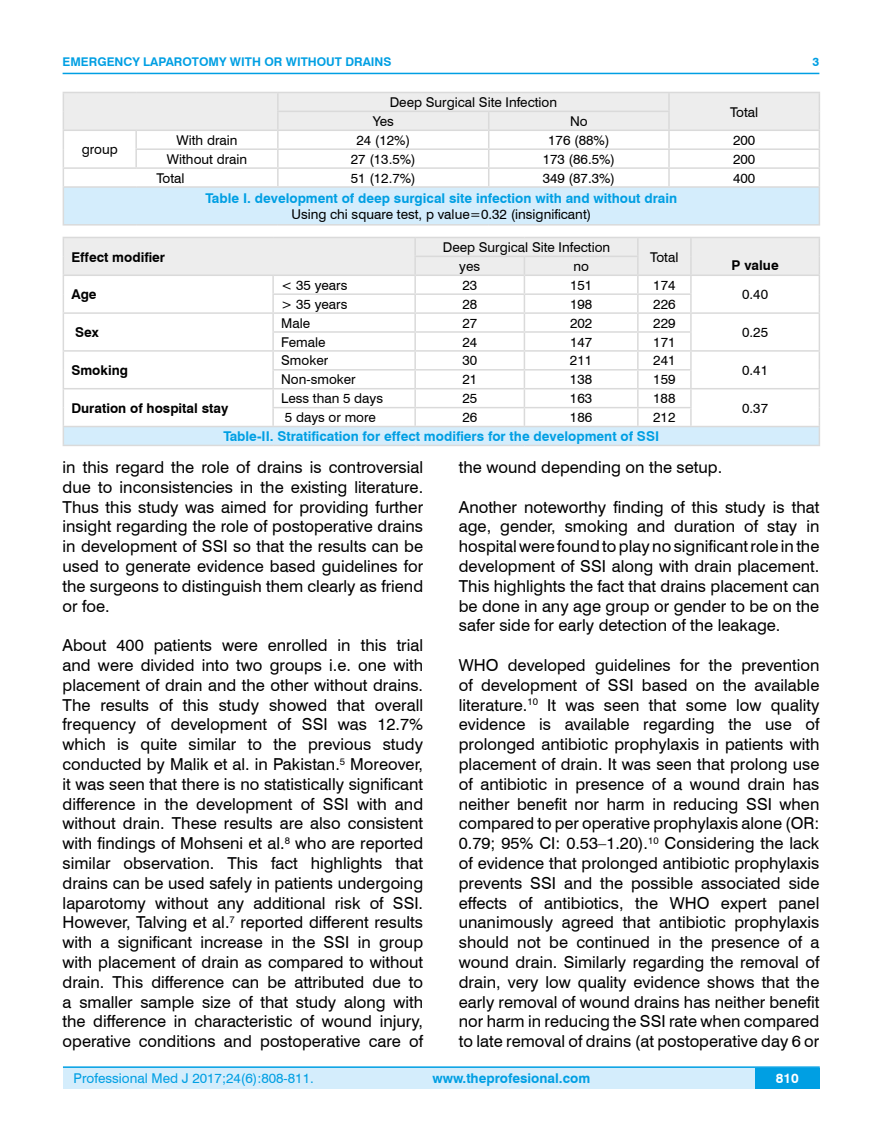
<style>
.page{position:relative;width:882px;height:1145px;background:#fff}
.page>*{position:absolute;margin:0;border:0;box-sizing:border-box;transform-origin:0 0}
.t1{font:16.5px/19.8px "Swiss 721 BT";color:#000;text-align:justify}
.t2{font:13.5px "Swiss 721 BT";color:#000}
.t3{font:700 13.5px "Swiss 721 BT";color:#009fe3}
.t4{font:700 13.5px "Swiss 721 BT";color:#000}
.t5{font:13.5px "Swiss 721 BT";color:#009fe3}
.t6{font:700 13.5px "Swiss 721 BT";color:#fff}
.t7{font:700 12px "Swiss 721 BT";color:#009fe3}
</style>
<div class="page">
<div style="left:63px;top:1067px;width:756px;height:21px;background:#d4edfc"></div>
<hr style="left:63px;top:1066px;width:756px;height:2px;background:#009fe3">
<div style="left:754px;top:1068px;width:65px;height:20px;background:#009fe3"></div>
<hr style="left:63px;top:73px;width:756px;height:1px;background:#009fe3">
<div style="left:63px;top:187px;width:756px;height:38px;background:#d4edfc"></div>
<svg style="left:63px;top:92px;width:756px;height:94px"></svg>
<hr style="left:63px;top:186px;width:73px;height:2px;background:#dadada">
<hr style="left:63px;top:188px;width:1px;height:36px;background:#dadada">
<hr style="left:136px;top:186px;width:142px;height:2px;background:#dadada">
<hr style="left:278px;top:186px;width:210px;height:2px;background:#dadada">
<hr style="left:488px;top:186px;width:180px;height:2px;background:#dadada">
<hr style="left:668px;top:186px;width:151px;height:2px;background:#dadada">
<hr style="left:818px;top:188px;width:1px;height:36px;background:#dadada">
<hr style="left:63px;top:224px;width:73px;height:1px;background:#dadada">
<hr style="left:136px;top:224px;width:142px;height:1px;background:#dadada">
<hr style="left:278px;top:224px;width:210px;height:1px;background:#dadada">
<hr style="left:488px;top:224px;width:180px;height:1px;background:#dadada">
<hr style="left:668px;top:224px;width:151px;height:1px;background:#dadada">
<svg style="left:63px;top:237px;width:756px;height:208px"></svg>
<hr style="left:63px;top:445px;width:210px;height:1px;background:#dadada">
<hr style="left:273px;top:445px;width:142px;height:1px;background:#dadada">
<hr style="left:415px;top:445px;width:109px;height:1px;background:#dadada">
<hr style="left:524px;top:445px;width:113px;height:1px;background:#dadada">
<hr style="left:637px;top:445px;width:53px;height:1px;background:#dadada">
<hr style="left:690px;top:445px;width:129px;height:1px;background:#dadada">
<p class="t7" style="left:63px;top:53px;width:330px">EMERGENCY LAPAROTOMY WITH OR WITHOUT DRAINS</p>
<p class="t2" style="left:389px;top:93px;width:169px">Deep Surgical Site Infection</p>
<p class="t2" style="left:372px;top:112px;width:22px">Yes</p>
<p class="t2" style="left:569px;top:112px;width:19px">No</p>
<p class="t2" style="left:729px;top:102px;width:30px">Total</p>
<p class="t2" style="left:176px;top:131px;width:63px">With drain</p>
<p class="t2" style="left:356px;top:131px;width:55px">24 (12%)</p>
<p class="t2" style="left:548px;top:131px;width:63px">176 (88%)</p>
<p class="t2" style="left:732px;top:131px;width:24px">200</p>
<p class="t2" style="left:167px;top:150px;width:82px">Without drain</p>
<p class="t2" style="left:350px;top:150px;width:66px">27 (13.5%)</p>
<p class="t2" style="left:542px;top:150px;width:74px">173 (86.5%)</p>
<p class="t2" style="left:732px;top:150px;width:24px">200</p>
<p class="t2" style="left:156px;top:169px;width:30px">Total</p>
<p class="t2" style="left:350px;top:169px;width:66px">51 (12.7%)</p>
<p class="t2" style="left:542px;top:169px;width:74px">349 (87.3%)</p>
<p class="t2" style="left:732px;top:169px;width:24px">400</p>
<p class="t3" style="left:205px;top:189px;width:473px">Table I. development of deep surgical site infection with and without drain</p>
<p class="t2" style="left:291px;top:205px;width:301px">Using chi square test, p value=0.32 (insignificant)</p>
<p class="t4" style="left:71px;top:247px;width:95px">Effect modifier</p>
<p class="t2" style="left:82px;top:140px;width:38px">group</p>
<p class="t2" style="left:442px;top:238px;width:169px">Deep Surgical Site Infection</p>
<p class="t2" style="left:650px;top:247px;width:30px">Total</p>
<p class="t2" style="left:459px;top:257px;width:22px">yes</p>
<p class="t2" style="left:573px;top:257px;width:17px">no</p>
<p class="t4" style="left:731px;top:255px;width:49px">P value</p>
<p class="t4" style="left:71px;top:285px;width:27px">Age</p>
<p class="t4" style="left:75px;top:323px;width:25px">Sex</p>
<p class="t4" style="left:71px;top:361px;width:58px">Smoking</p>
<p class="t2" style="left:281px;top:276px;width:68px">&lt; 35 years</p>
<p class="t2" style="left:462px;top:276px;width:16px">23</p>
<p class="t2" style="left:569px;top:276px;width:24px">151</p>
<p class="t2" style="left:653px;top:276px;width:24px">174</p>
<p class="t2" style="left:281px;top:295px;width:68px">&gt; 35 years</p>
<p class="t2" style="left:462px;top:295px;width:16px">28</p>
<p class="t2" style="left:569px;top:295px;width:24px">198</p>
<p class="t2" style="left:653px;top:295px;width:24px">226</p>
<p class="t2" style="left:281px;top:313px;width:30px">Male</p>
<p class="t2" style="left:462px;top:313px;width:16px">27</p>
<p class="t2" style="left:569px;top:313px;width:24px">202</p>
<p class="t2" style="left:653px;top:313px;width:24px">229</p>
<p class="t2" style="left:281px;top:332px;width:46px">Female</p>
<p class="t2" style="left:462px;top:332px;width:16px">24</p>
<p class="t2" style="left:569px;top:332px;width:24px">147</p>
<p class="t2" style="left:653px;top:332px;width:24px">171</p>
<p class="t2" style="left:281px;top:351px;width:48px">Smoker</p>
<p class="t2" style="left:462px;top:351px;width:16px">30</p>
<p class="t2" style="left:569px;top:351px;width:24px">211</p>
<p class="t2" style="left:653px;top:351px;width:24px">241</p>
<p class="t2" style="left:281px;top:370px;width:76px">Non-smoker</p>
<p class="t2" style="left:462px;top:370px;width:16px">21</p>
<p class="t2" style="left:569px;top:370px;width:24px">138</p>
<p class="t2" style="left:653px;top:370px;width:24px">159</p>
<p class="t2" style="left:281px;top:389px;width:103px">Less than 5 days</p>
<p class="t2" style="left:462px;top:389px;width:16px">25</p>
<p class="t2" style="left:569px;top:389px;width:24px">163</p>
<p class="t2" style="left:653px;top:389px;width:24px">188</p>
<p class="t4" style="left:71px;top:398px;width:158px">Duration of hospital stay</p>
<p class="t2" style="left:285px;top:408px;width:93px">5 days or more</p>
<p class="t2" style="left:462px;top:408px;width:16px">26</p>
<p class="t2" style="left:569px;top:408px;width:24px">186</p>
<p class="t2" style="left:653px;top:408px;width:24px">212</p>
<p class="t3" style="left:223px;top:427px;width:437px">Table-II. Stratification for effect modifiers for the development of SSI</p>
<p class="t2" style="left:741px;top:285px;width:27px">0.40</p>
<p class="t2" style="left:741px;top:323px;width:27px">0.25</p>
<p class="t2" style="left:741px;top:361px;width:27px">0.41</p>
<p class="t2" style="left:741px;top:399px;width:27px">0.37</p>
<p class="t7" style="left:812px;top:53px;width:8px">3</p>
<p class="t1" style="left:63px;top:456px;width:362px">in this regard the role of drains is controversial due to inconsistencies in the existing literature.<br>Thus this study was aimed for providing further insight regarding the role of postoperative drains in development of SSI so that the results can be used to generate evidence based guidelines for the surgeons to distinguish them clearly as friend or foe.</p>
<p class="t1" style="left:63px;top:635px;width:362px">About 400 patients were enrolled in this trial and were divided into two groups i.e. one with placement of drain and the other without drains.<br>The results of this study showed that overall frequency of development of SSI was 12.7% which is quite similar to the previous study conducted by Malik et al. in Pakistan.<sup>5</sup> Moreover, it was seen that there is no statistically significant difference in the development of SSI with and without drain. These results are also consistent with findings of Mohseni et al.<sup>8</sup> who are reported similar observation. This fact highlights that drains can be used safely in patients undergoing laparotomy without any additional risk of SSI.<br>However, Talving et al.<sup>7</sup> reported different results with a significant increase in the SSI in group with placement of drain as compared to without drain. This difference can be attributed due to a smaller sample size of that study along with the difference in characteristic of wound injury, operative conditions and postoperative care of</p>
<p class="t1" style="left:458px;top:456px;width:265px">the wound depending on the setup.</p>
<p class="t1" style="left:458px;top:496px;width:362px">Another noteworthy finding of this study is that age, gender, smoking and duration of stay in hospital were found to play no significant role in the development of SSI along with drain placement.<br>This highlights the fact that drains placement can be done in any age group or gender to be on the safer side for early detection of the leakage.</p>
<p class="t1" style="left:458px;top:654px;width:362px">WHO developed guidelines for the prevention of development of SSI based on the available literature.<sup>10</sup> It was seen that some low quality evidence is available regarding the use of prolonged antibiotic prophylaxis in patients with placement of drain. It was seen that prolong use of antibiotic in presence of a wound drain has neither benefit nor harm in reducing SSI when compared to per operative prophylaxis alone (OR:<br>0.79; 95% CI: 0.53–1.20).<sup>10</sup> Considering the lack of evidence that prolonged antibiotic prophylaxis prevents SSI and the possible associated side effects of antibiotics, the WHO expert panel unanimously agreed that antibiotic prophylaxis should not be continued in the presence of a wound drain. Similarly regarding the removal of drain, very low quality evidence shows that the early removal of wound drains has neither benefit nor harm in reducing the SSI rate when compared to late removal of drains (at postoperative day 6 or</p>
<p class="t5" style="left:74px;top:1069px;width:241px">Professional Med J 2017;24(6):808-811.</p>
<p class="t3" style="left:432px;top:1069px;width:159px">www.theprofesional.com</p>
<p class="t6" style="left:775px;top:1069px;width:24px">810</p>
</div>
